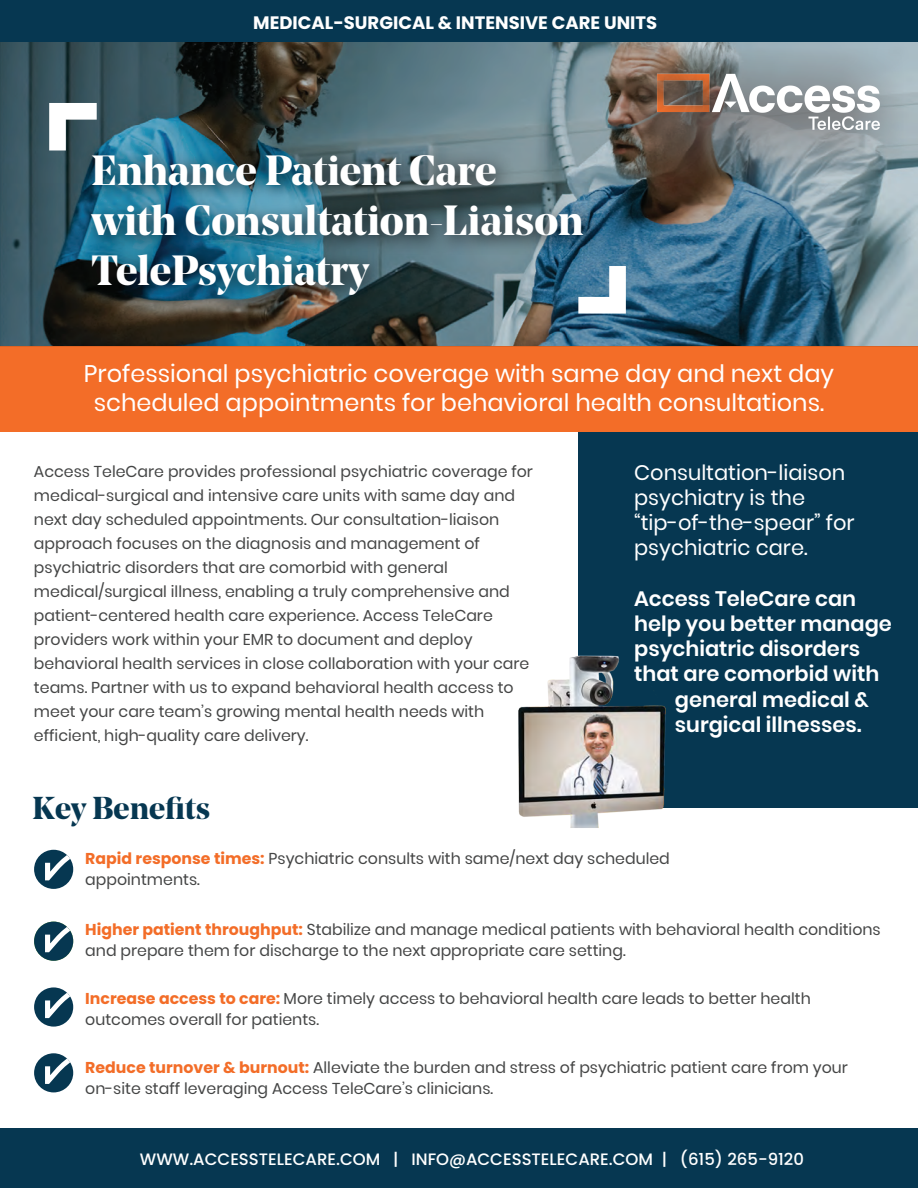
<style>
.page{position:relative;width:918px;height:1188px;background:#fff}
.page>*{position:absolute;margin:0;border:0;box-sizing:border-box;transform-origin:0 0}
.t1{font:700 42px/50.4px "Noe Display";color:#fff}
.t2{font:700 31.5px "Noe Display";color:#063751}
.t3{font:24px/28.8px "Poppins";color:#fff;text-align:center}
.t4{font:600 21px "Poppins";color:#fff}
.t5{font:21px/25.2px "Poppins";color:#fff}
.t6{font:700 18px "Poppins";color:#fff}
.t7{font:500 16.5px "Poppins";color:#fff}
.t8{font:15.75px/24px "Poppins";color:#444545}
.s1{font-weight:700;color:#f36d28}
</style>
<div class="page">
<div style="left:578px;top:432px;width:340px;height:376px;background:#063751"></div>
<div style="left:0;top:1129px;width:918px;height:59px;background:#063751"></div>
<div style="left:0;top:346px;width:918px;height:86px;background:#f36d28"></div>
<div style="left:0;top:0;width:918px;height:42px;background:#063751"></div>
<div style="left:34px;top:850px;width:39px;height:39px;background:#063751;border-radius:50%"></div>
<svg style="left:44px;top:850px;width:29px;height:31px"></svg>
<div style="left:34px;top:922px;width:39px;height:39px;background:#063751;border-radius:50%"></div>
<svg style="left:44px;top:922px;width:29px;height:31px"></svg>
<div style="left:34px;top:987px;width:39px;height:40px;background:#063751;border-radius:50%"></div>
<svg style="left:44px;top:987px;width:29px;height:32px"></svg>
<div style="left:34px;top:1053px;width:39px;height:39px;background:#063751;border-radius:50%"></div>
<svg style="left:44px;top:1053px;width:29px;height:32px"></svg>
<img style="left:518px;top:655px;width:148px;height:173px">
<img style="left:0;top:42px;width:918px;height:304px">
<img style="left:70px;top:129px;width:540px;height:193px">
<svg style="left:49px;top:103px;width:48px;height:47px"></svg>
<svg style="left:578px;top:266px;width:48px;height:48px"></svg>
<img style="left:651px;top:67px;width:235px;height:71px">
<p class="t6" style="left:253px;top:12px;width:406px">MEDICAL-SURGICAL &amp; INTENSIVE CARE UNITS</p>
<h1 class="t1" style="left:92px;top:144px;width:494px">Enhance Patient Care with Consultation-Liaison<br>TelePsychiatry</h1>
<h3 class="t3" style="left:84px;top:360px;width:752px">Professional psychiatric coverage with same day and next day scheduled appointments for behavioral health consultations.</h3>
<p class="t8" style="left:34px;top:459px;width:501px">Access TeleCare provides professional psychiatric coverage for medical-surgical and intensive care units with same day and next day scheduled appointments. Our consultation-liaison approach focuses on the diagnosis and management of psychiatric disorders that are comorbid with general medical/surgical illness, enabling a truly comprehensive and patient-centered health care experience. Access TeleCare providers work within your EMR to document and deploy behavioral health services in close collaboration with your care teams. Partner with us to expand behavioral health access to meet your care team’s growing mental health needs with efficient, high-quality care delivery.</p>
<h3 class="t5" style="left:634px;top:460px;width:222px">Consultation-liaison psychiatry is the “tip-of-the-spear” for psychiatric care.</h3>
<h3 class="t4" style="left:634px;top:586px;width:224px">Access TeleCare can</h3>
<h3 class="t4" style="left:634px;top:611px;width:259px">help you better manage</h3>
<h3 class="t4" style="left:634px;top:637px;width:227px">psychiatric disorders</h3>
<h3 class="t4" style="left:634px;top:662px;width:247px">that are comorbid with</h3>
<h3 class="t4" style="left:675px;top:687px;width:196px">general medical &amp;</h3>
<h3 class="t4" style="left:675px;top:712px;width:188px">surgical illnesses.</h3>
<h2 class="t2" style="left:33px;top:787px;width:179px">Key Benefits</h2>
<p class="t8" style="left:85px;top:848px;width:586px;line-height:21px"><span class="s1">Rapid response times:</span> Psychiatric consults with same/next day scheduled appointments.</p>
<p class="t8" style="left:85px;top:919px;width:797px;line-height:21px"><span class="s1">Higher patient throughput:</span> Stabilize and manage medical patients with behavioral health conditions and prepare them for discharge to the next appropriate care setting.</p>
<p class="t8" style="left:85px;top:988px;width:727px;line-height:21px"><span class="s1">Increase access to care:</span> More timely access to behavioral health care leads to better health outcomes overall for patients.</p>
<p class="t8" style="left:85px;top:1057px;width:764px;line-height:21px"><span class="s1">Reduce turnover &amp; burnout:</span> Alleviate the burden and stress of psychiatric patient care from your on-site staff leveraging Access TeleCare’s clinicians.</p>
<p class="t7" style="left:140px;top:1150px;width:666px">WWW.ACCESSTELECARE.COM | INFO@ACCESSTELECARE.COM | (615) 265-9120</p>
</div>
